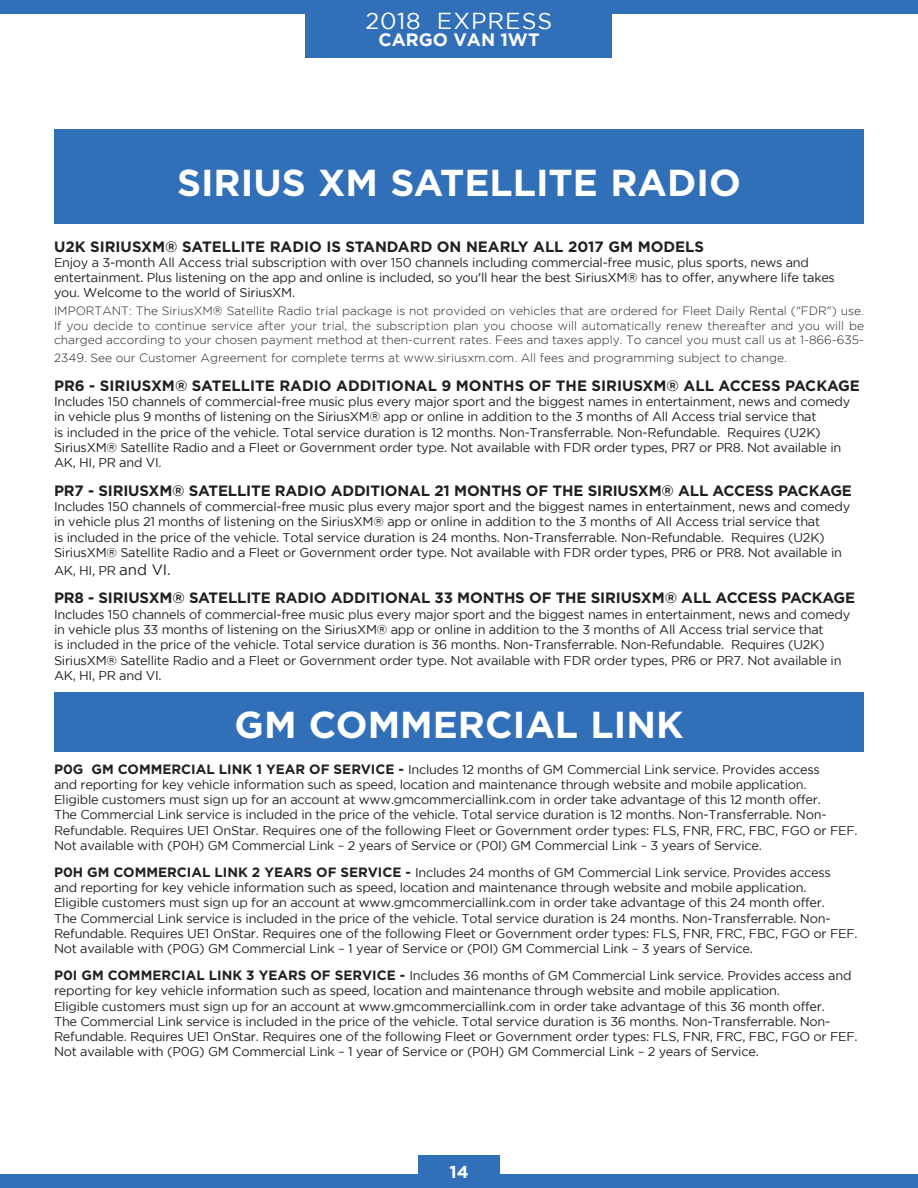
<style>
.page{position:relative;width:918px;height:1188px;background:#fff}
.page>*{position:absolute;margin:0;border:0;box-sizing:border-box;transform-origin:0 0}
.TRY{font:700 37.5px "Gotham";color:#fff}
.t1{font:23.1px "Gotham";letter-spacing:.045em;color:#fff}
.t2{font:700 17.85px "Gotham";letter-spacing:.005em;color:#fff}
.t3{font:700 17.25px "Gotham";color:#fff}
.t4{font:700 15px "Gotham";letter-spacing:-.01em;color:#231f20}
.t5{font:12.75px/15.3px "Gotham";letter-spacing:-.02em;color:#231f20}
.t6{font:300 12px/14.4px "Gotham";color:#231f20;text-align:justify}
.s1{font-size:15px}
.s2{font-weight:700;font-size:13.5px}
</style>
<div class="page">
<div style="left:306px;top:7px;width:306px;height:51px;background:#3170b8"></div>
<div style="left:418px;top:1156px;width:82px;height:32px;background:#3170b8"></div>
<div style="left:0;top:0;width:918px;height:14px;background:#3170b8"></div>
<div style="left:0;top:1174px;width:918px;height:14px;background:#3170b8"></div>
<div style="left:54px;top:130px;width:810px;height:94px;background:#3170b8"></div>
<div style="left:54px;top:692px;width:810px;height:60px;background:#3170b8"></div>
<h2 class="t1" style="left:366px;top:8px;width:188px">2018 EXPRESS</h2>
<h3 class="t2" style="left:378px;top:29px;width:163px">CARGO VAN 1WT</h3>
<p class="TRY" style="left:177px;top:161px;width:565px">SIRIUS XM SATELLITE RADIO</p>
<p class="t4" style="left:54px;top:238px;width:652px">U2K SIRIUSXM® SATELLITE RADIO IS STANDARD ON NEARLY ALL 2017 GM MODELS</p>
<p class="t5" style="left:54px;top:255px;width:783px">Enjoy a 3-month All Access trial subscription with over 150 channels including commercial-free music, plus sports, news and entertainment. Plus listening on the app and online is included, so you'll hear the best SiriusXM® has to offer, anywhere life takes you. Welcome to the world of SiriusXM.</p>
<p class="t6" style="left:54px;top:304px;width:812px">IMPORTANT: The SiriusXM® Satellite Radio trial package is not provided on vehicles that are ordered for Fleet Daily Rental ("FDR") use.<br>If you decide to continue service after your trial, the subscription plan you choose will automatically renew thereafter and you will be charged according to your chosen payment method at then-current rates. Fees and taxes apply. To cancel you must call us at 1-866-635-</p>
<p class="t6" style="left:54px;top:351px;width:734px">2349. See our Customer Agreement for complete terms at www.siriusxm.com. All fees and programming subject to change.</p>
<p class="t4" style="left:54px;top:377px;width:807px">PR6 - SIRIUSXM® SATELLITE RADIO ADDITIONAL 9 MONTHS OF THE SIRIUSXM® ALL ACCESS PACKAGE</p>
<p class="t5" style="left:54px;top:394px;width:798px">Includes 150 channels of commercial-free music plus every major sport and the biggest names in entertainment, news and comedy in vehicle plus 9 months of listening on the SiriusXM® app or online in addition to the 3 months of All Access trial service that<br>is included in the price of the vehicle. Total service duration is 12 months. Non-Transferrable. Non-Refundable. Requires (U2K)<br>SiriusXM® Satellite Radio and a Fleet or Government order type. Not available with FDR order types, PR7 or PR8. Not available in AK, HI, PR and VI.</p>
<p class="t4" style="left:54px;top:482px;width:800px">PR7 - SIRIUSXM® SATELLITE RADIO ADDITIONAL 21 MONTHS OF THE SIRIUSXM® ALL ACCESS PACKAGE</p>
<p class="t5" style="left:54px;top:499px;width:798px">Includes 150 channels of commercial-free music plus every major sport and the biggest names in entertainment, news and comedy in vehicle plus 21 months of listening on the SiriusXM® app or online in addition to the 3 months of All Access trial service that<br>is included in the price of the vehicle. Total service duration is 24 months. Non-Transferrable. Non-Refundable. Requires (U2K)<br>SiriusXM® Satellite Radio and a Fleet or Government order type. Not available with FDR order types, PR6 or PR8. Not available in</p>
<p class="t5" style="left:54px;top:563px;width:118px">AK, HI, PR <span class="s1">and VI.</span></p>
<p class="t4" style="left:54px;top:589px;width:803px">PR8 - SIRIUSXM® SATELLITE RADIO ADDITIONAL 33 MONTHS OF THE SIRIUSXM® ALL ACCESS PACKAGE</p>
<p class="t5" style="left:54px;top:606px;width:798px">Includes 150 channels of commercial-free music plus every major sport and the biggest names in entertainment, news and comedy in vehicle plus 33 months of listening on the SiriusXM® app or online in addition to the 3 months of All Access trial service that<br>is included in the price of the vehicle. Total service duration is 36 months. Non-Transferrable. Non-Refundable. Requires (U2K)<br>SiriusXM® Satellite Radio and a Fleet or Government order type. Not available with FDR order types, PR6 or PR7. Not available in AK, HI, PR and VI.</p>
<p class="TRY" style="left:235px;top:703px;width:450px">GM COMMERCIAL LINK</p>
<p class="t5" style="left:54px;top:761px;width:805px"><span class="s2">P0G GM COMMERCIAL LINK 1 YEAR OF SERVICE -</span> Includes 12 months of GM Commercial Link service. Provides access<br>and reporting for key vehicle information such as speed, location and maintenance through website and mobile application.<br>Eligible customers must sign up for an account at www.gmcommerciallink.com in order take advantage of this 12 month offer.<br>The Commercial Link service is included in the price of the vehicle. Total service duration is 12 months. Non-Transferrable. Non-Refundable. Requires UE1 OnStar. Requires one of the following Fleet or Government order types: FLS, FNR, FRC, FBC, FGO or FEF.<br>Not available with (P0H) GM Commercial Link – 2 years of Service or (P0I) GM Commercial Link – 3 years of Service.</p>
<p class="t5" style="left:54px;top:864px;width:805px"><span class="s2">P0H GM COMMERCIAL LINK 2 YEARS OF SERVICE -</span> Includes 24 months of GM Commercial Link service. Provides access<br>and reporting for key vehicle information such as speed, location and maintenance through website and mobile application.<br>Eligible customers must sign up for an account at www.gmcommerciallink.com in order take advantage of this 24 month offer.<br>The Commercial Link service is included in the price of the vehicle. Total service duration is 24 months. Non-Transferrable. Non-Refundable. Requires UE1 OnStar. Requires one of the following Fleet or Government order types: FLS, FNR, FRC, FBC, FGO or FEF.<br>Not available with (P0G) GM Commercial Link – 1 year of Service or (P0I) GM Commercial Link – 3 years of Service.</p>
<p class="t5" style="left:54px;top:968px;width:799px"><span class="s2">P0I GM COMMERCIAL LINK 3 YEARS OF SERVICE -</span> Includes 36 months of GM Commercial Link service. Provides access and reporting for key vehicle information such as speed, location and maintenance through website and mobile application.</p>
<p class="t5" style="left:54px;top:998px;width:805px">Eligible customers must sign up for an account at www.gmcommerciallink.com in order take advantage of this 36 month offer.<br>The Commercial Link service is included in the price of the vehicle. Total service duration is 36 months. Non-Transferrable. Non-Refundable. Requires UE1 OnStar. Requires one of the following Fleet or Government order types: FLS, FNR, FRC, FBC, FGO or FEF.<br>Not available with (P0G) GM Commercial Link – 1 year of Service or (P0H) GM Commercial Link – 2 years of Service.</p>
<h3 class="t3" style="left:449px;top:1162px;width:21px">14</h3>
</div>
